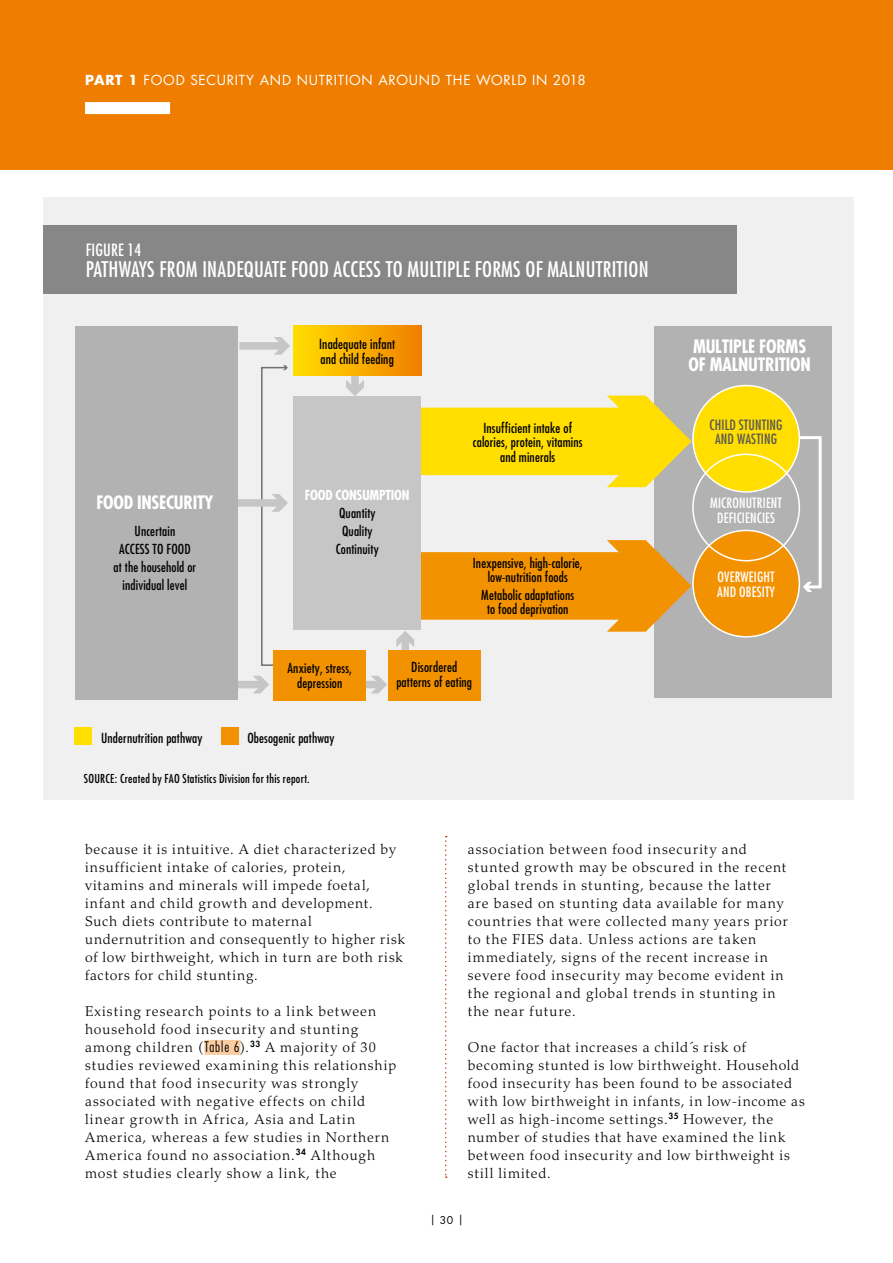
<style>
.page{position:relative;width:893px;height:1263px;background:#fff}
.page>*{position:absolute;margin:0;border:0;box-sizing:border-box;transform-origin:0 0}
.t1{font:condensed 21px "Futura Std";letter-spacing:.01em;color:#fff}
.t2{font:700 condensed 18px/18px "Futura Std";letter-spacing:-.015em;color:#fff}
.t3{font:condensed 16.5px "Futura Std";letter-spacing:.01em;color:#fff}
.t4{font:300 14.25px/18px "Palatino LT Std";letter-spacing:.065em;color:#000}
.t5{font:condensed 13.8px/14.9px "Futura Std";letter-spacing:.01em;color:#fff;text-align:center}
.t6{font:condensed 13.8px/14.9px "Futura Std";letter-spacing:.01em;color:#575756;text-align:center}
.t7{font:condensed 13.5px/14.5px "Futura Std";letter-spacing:.01em;color:#000;text-align:center}
.t8{font:13.5px "Futura Std";letter-spacing:.055em;color:#fff}
.t9{font:700 condensed 13.5px "Futura Std";letter-spacing:-.015em;color:#fff}
.t10{font:condensed 12px "Futura Std";letter-spacing:.025em;color:#000}
.t11{font:10.5px "Futura Std";color:#000}
.s1{font-weight:700}
.s2{font-family:"Futura Std";font-stretch:condensed}
</style>
<div class="page">
<div style="left:0;top:0;width:893px;height:170px;background:#ef7d00"></div>
<div style="left:85px;top:102px;width:85px;height:12px;background:#fff"></div>
<svg style="left:445px;top:836px;width:2px;height:342px"></svg>
<div style="left:204px;top:1040px;width:36px;height:15px;background:#fbcea2"></div>
<div style="left:43px;top:197px;width:810px;height:603px;background:#f0f0f0"></div>
<div style="left:43px;top:225px;width:693px;height:69px;background:#878787"></div>
<div style="left:655px;top:326px;width:177px;height:372px;background:#b3b2b2"></div>
<div style="left:385px;top:408px;width:274px;height:67px;background:#ffde00"></div>
<svg style="left:607px;top:396px;width:84px;height:91px"></svg>
<div style="left:364px;top:552px;width:295px;height:68px;background:#f39200"></div>
<svg style="left:607px;top:540px;width:84px;height:92px"></svg>
<div style="left:239px;top:342px;width:45px;height:8px;background:#c6c6c6"></div>
<svg style="left:274px;top:337px;width:16px;height:18px"></svg>
<div style="left:237px;top:499px;width:45px;height:8px;background:#c6c6c6"></div>
<svg style="left:260px;top:365px;width:44px;height:301px"></svg>
<div style="left:219px;top:681px;width:44px;height:7px;background:#c6c6c6"></div>
<svg style="left:253px;top:676px;width:16px;height:17px"></svg>
<div style="left:336px;top:681px;width:45px;height:7px;background:#c6c6c6"></div>
<svg style="left:371px;top:676px;width:16px;height:17px"></svg>
<div style="left:401px;top:637px;width:8px;height:50px;background:#c6c6c6"></div>
<svg style="left:396px;top:631px;width:18px;height:16px"></svg>
<div style="left:351px;top:340px;width:8px;height:50px;background:#c6c6c6"></div>
<svg style="left:346px;top:380px;width:18px;height:16px"></svg>
<svg style="left:784px;top:436px;width:38px;height:156px"></svg>
<div style="left:692px;top:385px;width:108px;height:108px;background:#ffde00;border:2px solid #fff;border-radius:50%"></div>
<div style="left:692px;top:530px;width:108px;height:107px;background:#f39200;border:2px solid #fff;border-radius:50%"></div>
<div style="left:294px;top:396px;width:127px;height:233px;background:#c6c6c6"></div>
<div style="left:293px;top:326px;width:128px;height:50px;background:linear-gradient(to right,#ffe000,#f08100)"></div>
<div style="left:692px;top:454px;width:108px;height:107px;border:2px solid #fff;border-radius:50%"></div>
<div style="left:388px;top:650px;width:93px;height:50px;background:#f39200"></div>
<div style="left:273px;top:650px;width:93px;height:50px;background:#f39200"></div>
<div style="left:75px;top:728px;width:17px;height:17px;background:#ffde00"></div>
<div style="left:221px;top:728px;width:17px;height:17px;background:#f39200"></div>
<div style="left:75px;top:326px;width:162px;height:373px;background:#b3b2b2"></div>
<p class="t8" style="left:85px;top:71px;width:502px"><span class="s1">PART 1</span> FOOD SECURITY AND NUTRITION AROUND THE WORLD IN 2018</p>
<p class="t3" style="left:86px;top:240px;width:57px">FIGURE 14</p>
<h1 class="t1" style="left:86px;top:257px;width:564px">PATHWAYS FROM INADEQUATE FOOD ACCESS TO MULTIPLE FORMS OF MALNUTRITION</h1>
<p class="t2" style="left:96px;top:493px;width:119px">FOOD INSECURITY</p>
<p class="t7" style="left:114px;top:522px;width:84px;line-height:18px">Uncertain<br>ACCESS TO FOOD at the household or individual level</p>
<p class="t7" style="left:319px;top:337px;width:78px;text-align:left">Inadequate infant and child feeding</p>
<p class="t9" style="left:305px;top:487px;width:106px">FOOD CONSUMPTION</p>
<p class="t7" style="left:336px;top:504px;width:44px;line-height:18px">Quantity<br>Quality<br>Continuity</p>
<p class="t7" style="left:473px;top:420px;width:111px">Insufficient intake of calories, protein, vitamins and minerals</p>
<p class="t7" style="left:473px;top:555px;width:111px">Inexpensive, high-calorie, low-nutrition foods</p>
<p class="t7" style="left:481px;top:587px;width:94px">Metabolic adaptations to food deprivation</p>
<p class="t7" style="left:288px;top:661px;width:66px">Anxiety, stress, depression</p>
<p class="t7" style="left:396px;top:660px;width:77px">Disordered patterns of eating</p>
<p class="t7" style="left:101px;top:730px;width:103px">Undernutrition pathway</p>
<p class="t7" style="left:247px;top:730px;width:88px">Obesogenic pathway</p>
<p class="t10" style="left:84px;top:771px;width:227px">SOURCE: Created by FAO Statistics Division for this report.</p>
<p class="t2" style="left:689px;top:337px;width:124px">MULTIPLE FORMS<br>OF MALNUTRITION</p>
<p class="t6" style="left:709px;top:417px;width:75px">CHILD STUNTING<br>AND WASTING</p>
<p class="t5" style="left:710px;top:496px;width:73px">MICRONUTRIENT<br>DEFICIENCIES</p>
<p class="t5" style="left:717px;top:569px;width:59px;text-align:left">OVERWEIGHT<br>AND OBESITY</p>
<p class="t4" style="left:85px;top:840px;width:322px">because it is intuitive. A diet characterized by insufficient intake of calories, protein, vitamins and minerals will impede foetal, infant and child growth and development.<br>Such diets contribute to maternal undernutrition and consequently to higher risk of low birthweight, which in turn are both risk factors for child stunting.</p>
<p class="t4" style="left:85px;top:1002px;width:313px">Existing research points to a link between household food insecurity and stunting among children (<span class="s2">Table 6</span>).<sup>33</sup> A majority of 30 studies reviewed examining this relationship found that food insecurity was strongly associated with negative effects on child linear growth in Africa, Asia and Latin America, whereas a few studies in Northern America found no association.<sup>34</sup> Although most studies clearly show a link, the</p>
<p class="t4" style="left:468px;top:840px;width:321px">association between food insecurity and stunted growth may be obscured in the recent global trends in stunting, because the latter are based on stunting data available for many countries that were collected many years prior to the FIES data. Unless actions are taken immediately, signs of the recent increase in severe food insecurity may become evident in the regional and global trends in stunting in the near future.</p>
<p class="t4" style="left:468px;top:1038px;width:339px">One factor that increases a child´s risk of becoming stunted is low birthweight. Household food insecurity has been found to be associated with low birthweight in infants, in low-income as well as high-income settings.<sup>35</sup> However, the number of studies that have examined the link between food insecurity and low birthweight is still limited.</p>
<p class="t11" style="left:430px;top:1213px;width:35px">| 30 |</p>
</div>
